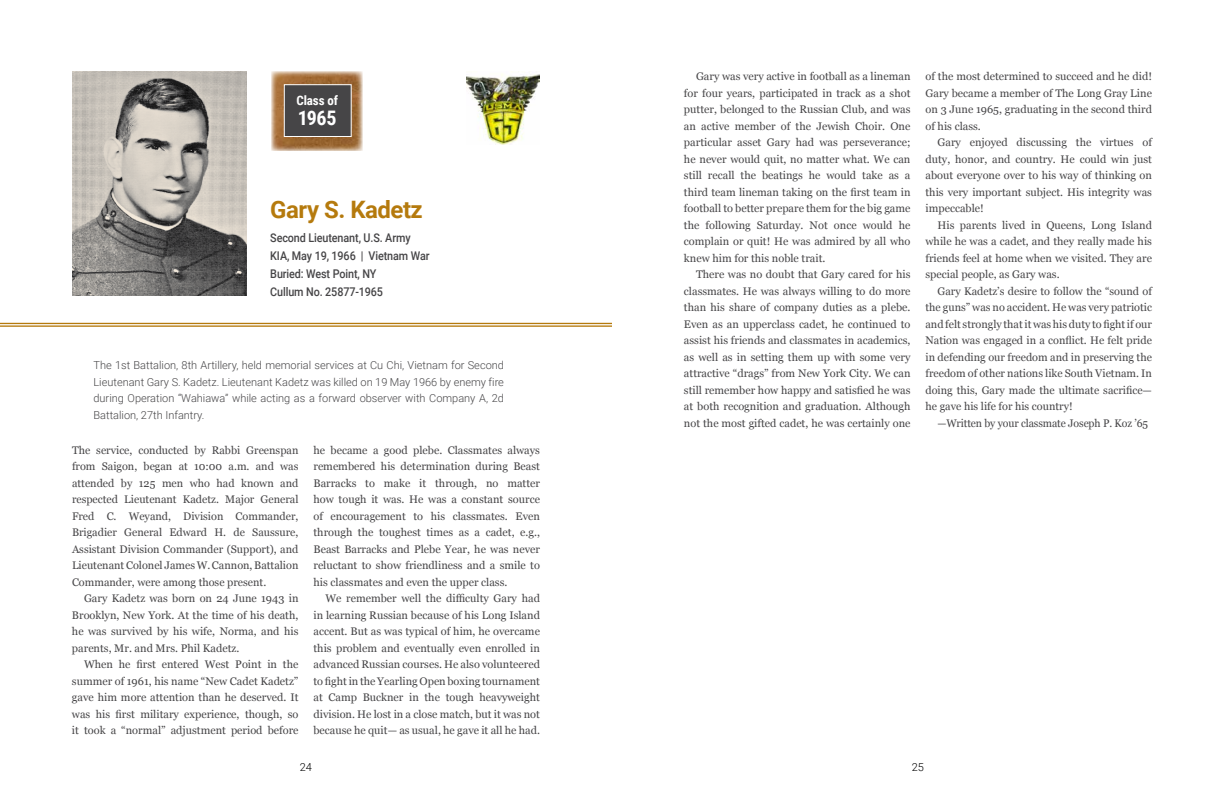
<style>
.page{position:relative;width:1224px;height:792px;background:#fff}
.page>*{position:absolute;margin:0;border:0;box-sizing:border-box;transform-origin:0 0}
.t1{font:700 24px "Roboto";letter-spacing:-.02em;color:#b57a0d}
.t2{font:700 20px "Roboto Condensed";color:#fff}
.t3{font:700 13px "Roboto Condensed";letter-spacing:-.01em;color:#fff}
.t4{font:500 12px/18px "Roboto";letter-spacing:-.01em;color:#464547;scale:.9 1}
.t5{font:11px/16.5px "Georgia";color:#464547;text-align:justify}
.t6{font:300 11px/16.5px "Roboto";color:#464547;text-align:justify}
.t7{font:11px "Georgia";color:#464547;scale:.96 1}
.t8{font:300 11px "Roboto";color:#000}
</style>
<div class="page">
<hr style="left:0;top:323px;width:612px;height:1px;background:#b57a0d">
<hr style="left:0;top:325px;width:612px;height:2px;background:#b57a0d">
<img style="left:272px;top:71px;width:90px;height:80px">
<div style="left:284px;top:85px;width:67px;height:51px;background:#464547"></div>
<div style="left:284px;top:84px;width:68px;height:53px;border:1px solid #fff"></div>
<img style="left:72px;top:72px;width:174px;height:224px">
<img style="left:467px;top:71px;width:73px;height:73px">
<p class="t3" style="left:297px;top:93px;width:43px">Class of</p>
<h2 class="t2" style="left:298px;top:106px;width:40px">1965</h2>
<h1 class="t1" style="left:270px;top:196px;width:154px">Gary S. Kadetz</h1>
<p class="t4" style="left:270px;top:229px;width:178px">Second Lieutenant, U.S. Army<br>KIA, May 19, 1966 | Vietnam War<br>Buried: West Point, NY<br>Cullum No. 25877-1965</p>
<p class="t6" style="left:94px;top:357px;width:412px">The 1st Battalion, 8th Artillery, held memorial services at Cu Chi, Vietnam for Second Lieutenant Gary S. Kadetz. Lieutenant Kadetz was killed on 19 May 1966 by enemy fire during Operation “Wahiawa” while acting as a forward observer with Company A, 2d Battalion, 27th Infantry.</p>
<p class="t5" style="left:72px;top:441px;width:228px">The service, conducted by Rabbi Greenspan from Saigon, began at 10:00 a.m. and was attended by 125 men who had known and respected Lieutenant Kadetz. Major General Fred C. Weyand, Division Commander, Brigadier General Edward H. de Saussure, Assistant Division Commander (Support), and Lieutenant Colonel James W. Cannon, Battalion Commander, were among those present.</p>
<p class="t5" style="left:72px;top:590px;width:228px;text-indent:12px">Gary Kadetz was born on 24 June 1943 in Brooklyn, New York. At the time of his death, he was survived by his wife, Norma, and his parents, Mr. and Mrs. Phil Kadetz.</p>
<p class="t5" style="left:72px;top:656px;width:228px;text-indent:12px">When he first entered West Point in the summer of 1961, his name “New Cadet Kadetz” gave him more attention than he deserved. It was his first military experience, though, so it took a “normal” adjustment period before</p>
<p class="t5" style="left:314px;top:441px;width:228px">he became a good plebe. Classmates always remembered his determination during Beast Barracks to make it through, no matter how tough it was. He was a constant source of encouragement to his classmates. Even through the toughest times as a cadet, e.g., Beast Barracks and Plebe Year, he was never reluctant to show friendliness and a smile to his classmates and even the upper class.</p>
<p class="t5" style="left:314px;top:590px;width:228px;text-indent:12px">We remember well the difficulty Gary had in learning Russian because of his Long Island accent. But as was typical of him, he overcame this problem and eventually even enrolled in advanced Russian courses. He also volunteered to fight in the Yearling Open boxing tournament at Camp Buckner in the tough heavyweight division. He lost in a close match, but it was not because he quit— as usual, he gave it all he had.</p>
<p class="t5" style="left:684px;top:68px;width:228px;text-indent:12px">Gary was very active in football as a lineman for four years, participated in track as a shot putter, belonged to the Russian Club, and was an active member of the Jewish Choir. One particular asset Gary had was perseverance; he never would quit, no matter what. We can still recall the beatings he would take as a third team lineman taking on the first team in football to better prepare them for the big game the following Saturday. Not once would he complain or quit! He was admired by all who knew him for this noble trait.</p>
<p class="t5" style="left:684px;top:266px;width:228px;text-indent:12px">There was no doubt that Gary cared for his classmates. He was always willing to do more than his share of company duties as a plebe.<br>Even as an upperclass cadet, he continued to assist his friends and classmates in academics, as well as in setting them up with some very attractive “drags” from New York City. We can still remember how happy and satisfied he was at both recognition and graduation. Although not the most gifted cadet, he was certainly one</p>
<p class="t5" style="left:926px;top:68px;width:228px">of the most determined to succeed and he did!<br>Gary became a member of The Long Gray Line on 3 June 1965, graduating in the second third of his class.</p>
<p class="t5" style="left:926px;top:134px;width:228px;text-indent:12px">Gary enjoyed discussing the virtues of duty, honor, and country. He could win just about everyone over to his way of thinking on this very important subject. His integrity was impeccable!</p>
<p class="t5" style="left:926px;top:217px;width:228px;text-indent:12px">His parents lived in Queens, Long Island while he was a cadet, and they really made his friends feel at home when we visited. They are special people, as Gary was.</p>
<p class="t5" style="left:925px;top:283px;width:228px;text-indent:12px">Gary Kadetz’s desire to follow the “sound of the guns” was no accident. He was very patriotic and felt strongly that it was his duty to fight if our Nation was engaged in a conflict. He felt pride in defending our freedom and in preserving the freedom of other nations like South Vietnam. In doing this, Gary made the ultimate sacrifice— he gave his life for his country!</p>
<p class="t7" style="left:938px;top:417px;width:221px">—Written by your classmate Joseph P. Koz ’65</p>
<p class="t8" style="left:300px;top:761px;width:14px">24</p>
<p class="t8" style="left:912px;top:761px;width:14px">25</p>
</div>
